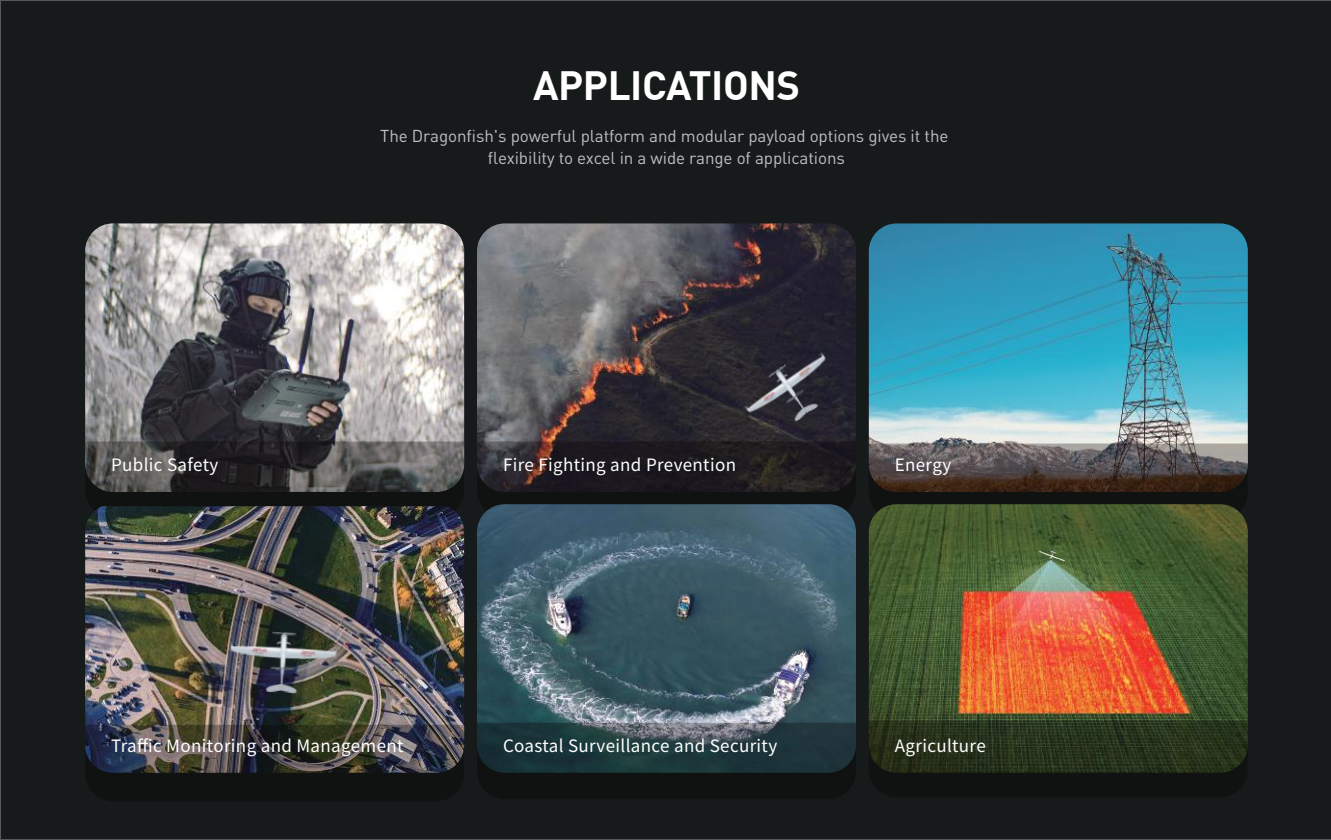
<style>
.page{position:relative;width:1331px;height:840px;background:#fff}
.page>*{position:absolute;margin:0;border:0;box-sizing:border-box;transform-origin:0 0}
.t1{font:700 40px "DIN Pro";letter-spacing:-.01em;color:#fff}
.t2{font:17px "Source Han Sans CN";letter-spacing:.02em;color:#fff}
.t3{font:17px/22px "DIN Pro";letter-spacing:-.005em;color:#c0bfc1;text-align:center}
</style>
<div class="page">
<div style="left:0;top:0;width:1330px;height:839px;background:#161a1b"></div>
<img style="left:477px;top:223px;width:379px;height:218px">
<img style="left:735px;top:342px;width:111px;height:99px">
<img style="left:85px;top:223px;width:379px;height:218px">
<img style="left:868px;top:223px;width:379px;height:220px">
<svg style="left:85px;top:441px;width:379px;height:65px;background:#3b3a3a"></svg>
<svg style="left:477px;top:441px;width:379px;height:63px;background:#1f1c1f"></svg>
<svg style="left:868px;top:443px;width:379px;height:61px;background:#49403e"></svg>
<img style="left:868px;top:504px;width:379px;height:216px">
<img style="left:85px;top:506px;width:379px;height:218px">
<img style="left:477px;top:504px;width:379px;height:218px">
<svg style="left:85px;top:724px;width:379px;height:76px;background:#2f3031"></svg>
<svg style="left:477px;top:722px;width:379px;height:76px;background:#203033"></svg>
<svg style="left:868px;top:720px;width:379px;height:76px;background:#1f2818"></svg>
<img style="left:224px;top:629px;width:114px;height:66px">
<h1 class="t1" style="left:533px;top:59px;width:268px">APPLICATIONS</h1>
<p class="t3" style="left:380px;top:124px;width:570px">The Dragonfish's powerful platform and modular payload options gives it the flexibility to excel in a wide range of applications</p>
<p class="t2" style="left:111px;top:455px;width:109px">Public Safety</p>
<p class="t2" style="left:503px;top:455px;width:235px">Fire Fighting and Prevention</p>
<p class="t2" style="left:894px;top:455px;width:58px">Energy</p>
<p class="t2" style="left:111px;top:736px;width:294px">Traffic Monitoring and Management</p>
<p class="t2" style="left:503px;top:736px;width:276px">Coastal Surveillance and Security</p>
<p class="t2" style="left:894px;top:736px;width:92px">Agriculture</p>
</div>
